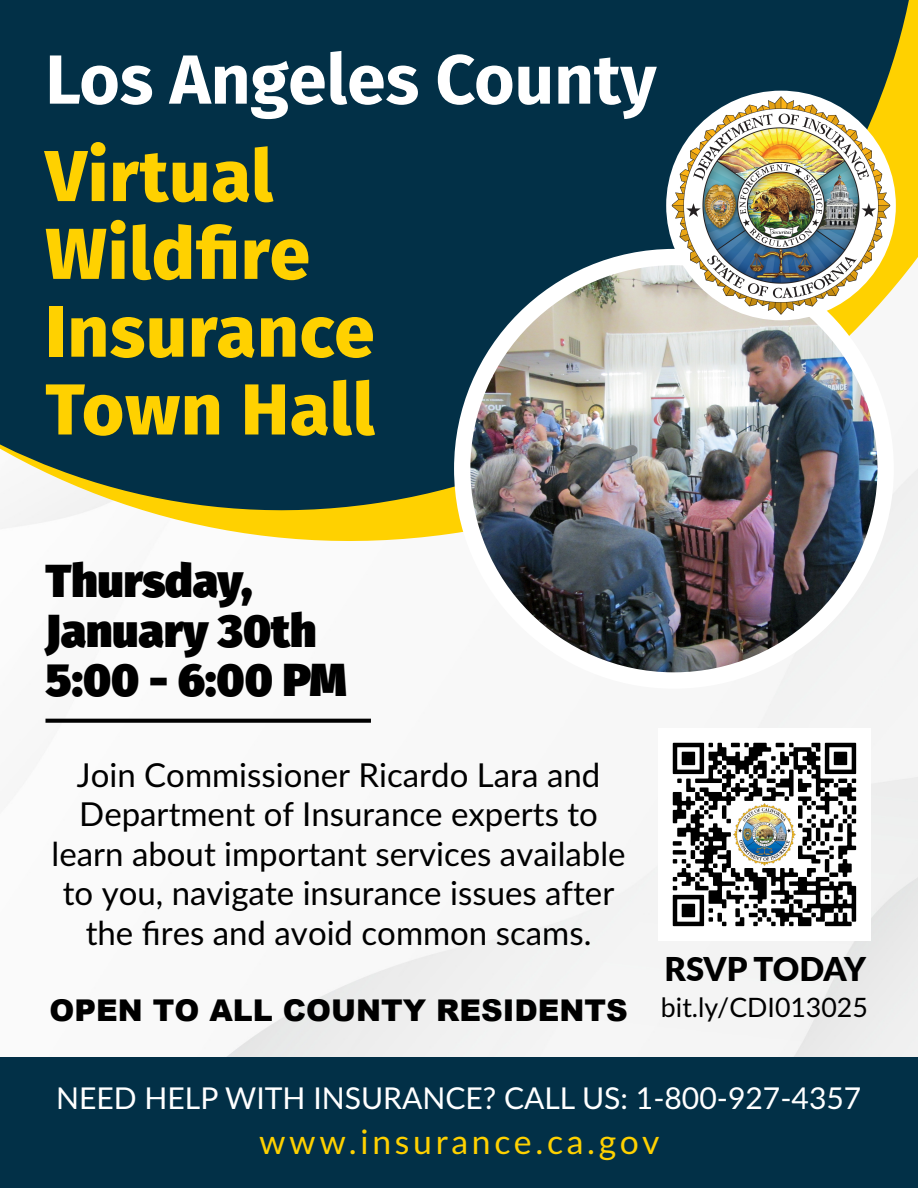
<style>
.page{position:relative;width:918px;height:1188px;background:#fff}
.page>*{position:absolute;margin:0;border:0;box-sizing:border-box;transform-origin:0 0}
.t1{font:800 72px/77.8px "Fira Sans";letter-spacing:.015em;color:#ffd100}
.t2{font:700 69.45px "Fira Sans";color:#fff}
.t3{font:900 46.2px/49.3px "Fira Sans";color:#000}
.t4{font:33.75px "Lato";letter-spacing:.11em;color:#ffd100}
.t5{font:33px/39.6px "Lato";color:#000;text-align:center}
.t6{font:900 32.7px "Lato";letter-spacing:-.015em;color:#000}
.t7{font:30.15px "Lato";color:#fff}
.t8{font:900 30px "Arial";color:#000}
.t9{font:26.7px "Lato";color:#000}
</style>
<div class="page">
<div style="left:0;top:1057px;width:918px;height:131px;background:#023047"></div>
<svg style="left:13px;top:553px;width:905px;height:36px"></svg>
<svg style="left:0;top:0;width:918px;height:553px;background:#22474f"></svg>
<div style="left:454px;top:249px;width:440px;height:440px;background:#fff;border-radius:50%"></div>
<img style="left:470px;top:265px;width:407px;height:407px;border-radius:203px">
<div style="left:666px;top:91px;width:230px;height:229px;background:#fff;border-radius:50%"></div>
<img style="left:672px;top:96px;width:218px;height:219px;border-radius:109px">
<svg style="left:46px;top:719px;width:325px;height:4px"></svg>
<img style="left:672px;top:742px;width:185px;height:185px">
<h1 class="t2" style="left:45px;top:21px;width:613px">Los Angeles County</h1>
<h1 class="t1" style="left:45px;top:131px;width:331px">Virtual<br>Wildfire<br>Insurance<br>Town Hall</h1>
<p class="t3" style="left:46px;top:551px;width:303px">Thursday,<br>January 30th<br>5:00 - 6:00 PM</p>
<p class="t5" style="left:52px;top:753px;width:576px">Join Commissioner Ricardo Lara and Department of Insurance experts to learn about important services available to you, navigate insurance issues after the fires and avoid common scams.</p>
<p class="t8" style="left:49px;top:989px;width:580px">OPEN TO ALL COUNTY RESIDENTS</p>
<p class="t6" style="left:665px;top:945px;width:203px">RSVP TODAY</p>
<p class="t9" style="left:661px;top:988px;width:208px">bit.ly/CDI013025</p>
<p class="t7" style="left:56px;top:1077px;width:807px">NEED HELP WITH INSURANCE? CALL US: 1-800-927-4357</p>
<p class="t4" style="left:259px;top:1118px;width:402px">www.insurance.ca.gov</p>
</div>
